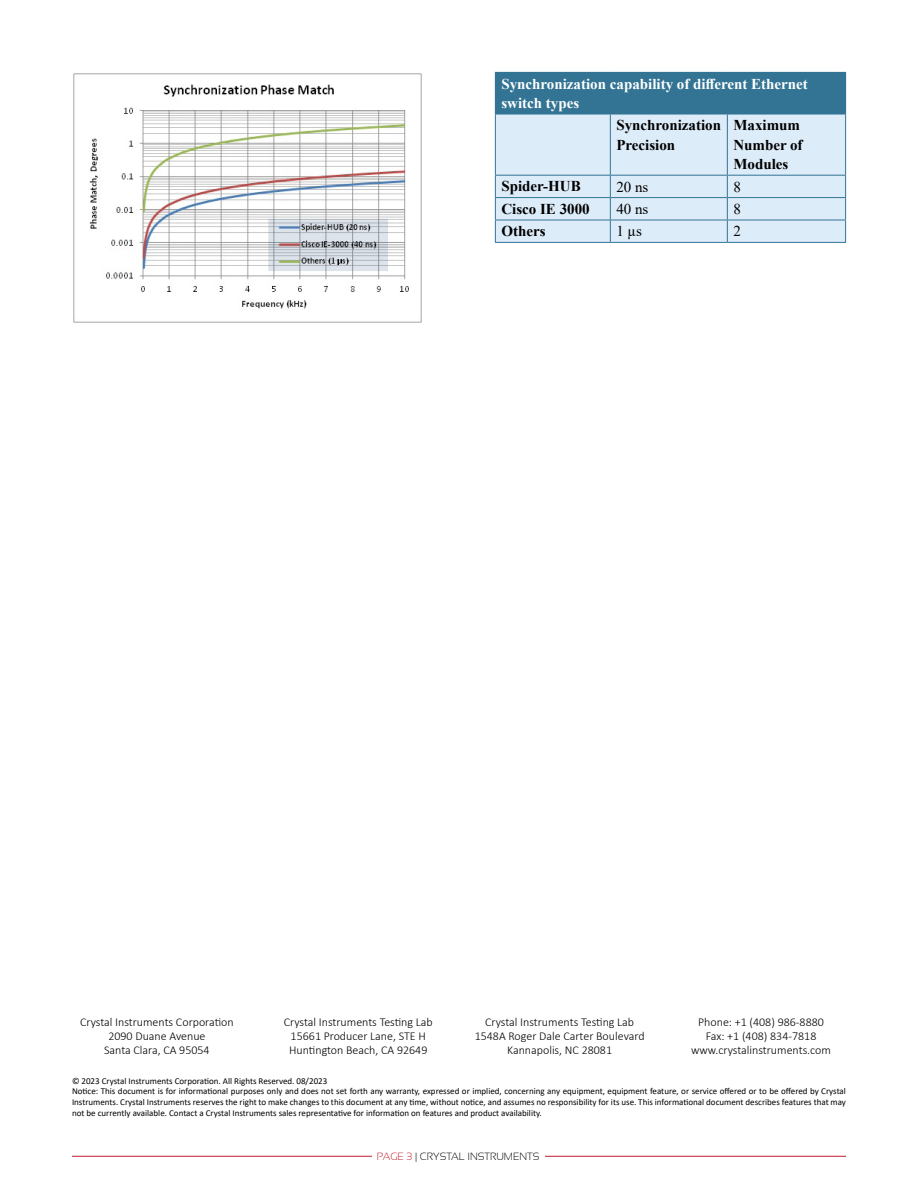
<style>
.page{position:relative;width:918px;height:1188px;background:#fff}
.page>*{position:absolute;margin:0;border:0;box-sizing:border-box;transform-origin:0 0}
.t1{font:700 15px/19.5px "Times New Roman";color:#000}
.t2{font:700 15px/19.5px "Times New Roman";color:#fff}
.t3{font:15px "Times New Roman";color:#000}
.t4{font:300 12px/14.4px "Calibri";color:#000;text-align:center}
.t5{font:300 10.5px "Sansation";color:#000}
.t6{font:9px/10.8px "Calibri";color:#000}
.s1{color:#be1e2d}
</style>
<div class="page">
<hr style="left:72px;top:1156px;width:774px;height:1px;background:#be1e2d">
<div style="left:373px;top:1140px;width:172px;height:48px;background:#fff"></div>
<div style="left:495px;top:72px;width:351px;height:42px;background:#337494"></div>
<div style="left:496px;top:115px;width:349px;height:127px;background:#ddecf9"></div>
<hr style="left:495px;top:114px;width:115px;height:1px;background:#337494">
<hr style="left:495px;top:114px;width:1px;height:61px;background:#337494">
<hr style="left:610px;top:114px;width:117px;height:1px;background:#337494">
<hr style="left:610px;top:114px;width:1px;height:61px;background:#337494">
<hr style="left:727px;top:114px;width:119px;height:1px;background:#337494">
<hr style="left:727px;top:114px;width:1px;height:61px;background:#337494">
<hr style="left:845px;top:114px;width:1px;height:61px;background:#337494">
<hr style="left:495px;top:175px;width:115px;height:1px;background:#337494">
<hr style="left:610px;top:175px;width:117px;height:1px;background:#337494">
<hr style="left:727px;top:175px;width:119px;height:1px;background:#337494">
<hr style="left:495px;top:197px;width:115px;height:1px;background:#337494">
<hr style="left:610px;top:197px;width:117px;height:1px;background:#337494">
<hr style="left:727px;top:197px;width:119px;height:1px;background:#337494">
<hr style="left:495px;top:220px;width:115px;height:1px;background:#337494">
<svg style="left:495px;top:176px;width:1px;height:66px"></svg>
<hr style="left:610px;top:220px;width:117px;height:1px;background:#337494">
<svg style="left:610px;top:176px;width:1px;height:66px"></svg>
<hr style="left:727px;top:220px;width:119px;height:1px;background:#337494">
<svg style="left:727px;top:176px;width:1px;height:66px"></svg>
<svg style="left:845px;top:176px;width:1px;height:66px"></svg>
<hr style="left:495px;top:242px;width:115px;height:1px;background:#337494">
<hr style="left:610px;top:242px;width:117px;height:1px;background:#337494">
<hr style="left:727px;top:242px;width:119px;height:1px;background:#337494">
<img style="left:73px;top:73px;width:349px;height:250px">
<h1 class="t2" style="left:501px;top:73px;width:308px">Synchronization capability of different Ethernet switch types</h1>
<h1 class="t1" style="left:616px;top:115px;width:106px">Synchronization<br>Precision</h1>
<h1 class="t1" style="left:733px;top:115px;width:71px">Maximum<br>Number of<br>Modules</h1>
<h1 class="t1" style="left:501px;top:176px;width:81px">Spider-HUB</h1>
<h1 class="t3" style="left:616px;top:176px;width:34px">20 ns</h1>
<h1 class="t3" style="left:733px;top:176px;width:9px">8</h1>
<h1 class="t1" style="left:501px;top:199px;width:90px">Cisco IE 3000</h1>
<h1 class="t3" style="left:616px;top:198px;width:34px">40 ns</h1>
<h1 class="t3" style="left:733px;top:198px;width:9px">8</h1>
<h1 class="t1" style="left:501px;top:221px;width:46px">Others</h1>
<h1 class="t3" style="left:616px;top:221px;width:27px">1 µs</h1>
<h1 class="t3" style="left:733px;top:221px;width:9px">2</h1>
<h2 class="t4" style="left:80px;top:1014px;width:155px">Crystal Instruments Corporation<br>2090 Duane Avenue<br>Santa Clara, CA 95054</h2>
<h2 class="t4" style="left:284px;top:1014px;width:150px">Crystal Instruments Testing Lab<br>15661 Producer Lane, STE H<br>Huntington Beach, CA 92649</h2>
<h2 class="t4" style="left:475px;top:1014px;width:171px">Crystal Instruments Testing Lab<br>1548A Roger Dale Carter Boulevard<br>Kannapolis, NC 28081</h2>
<h2 class="t4" style="left:691px;top:1014px;width:141px">Phone: +1 (408) 986-8880<br>Fax: +1 (408) 834-7818 www.crystalinstruments.com</h2>
<p class="t6" style="left:72px;top:1075px;width:776px">© 2023 Crystal Instruments Corporation. All Rights Reserved. 08/2023<br>Notice: This document is for informational purposes only and does not set forth any warranty, expressed or implied, concerning any equipment, equipment feature, or service offered or to be offered by Crystal Instruments. Crystal Instruments reserves the right to make changes to this document at any time, without notice, and assumes no responsibility for its use. This informational document describes features that may not be currently available. Contact a Crystal Instruments sales representative for information on features and product availability.</p>
<p class="t5" style="left:377px;top:1151px;width:164px"><span class="s1">PAGE 3</span> | CRYSTAL INSTRUMENTS</p>
</div>
